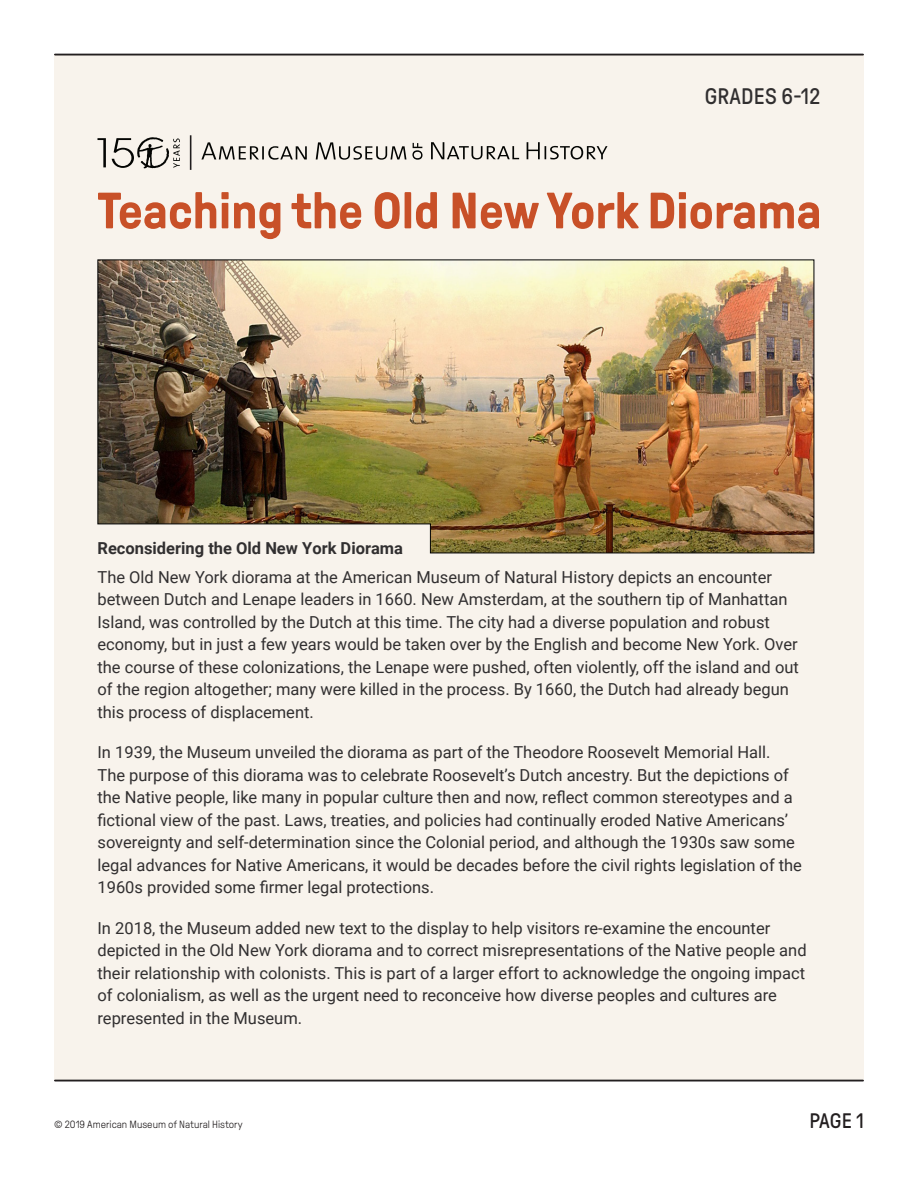
<style>
.page{position:relative;width:918px;height:1188px;background:#fff}
.page>*{position:absolute;margin:0;border:0;box-sizing:border-box;transform-origin:0 0}
.t1{font:700 51px "GT Pressura";letter-spacing:-.01em;color:#c85028}
.t2{font:22.5px "GT Pressura";letter-spacing:.01em;color:#312f30}
.t3{font:21px "GT Pressura";color:#231f20}
.lede_paragraph{font:16.5px/22.5px "Roboto";color:#312f30}
.Section_header{font:700 16.5px "Roboto";color:#312f30}
.t4{font:300 10.5px "GT Pressura";color:#231f20}
</style>
<div class="page">
<div style="left:54px;top:56px;width:810px;height:1024px;background:#f8f3ec"></div>
<img style="left:97px;top:259px;width:718px;height:295px">
<hr style="left:55px;top:1080px;width:808px;height:2px;background:#231f20">
<hr style="left:55px;top:54px;width:808px;height:2px;background:#231f20">
<hr style="left:190px;top:135px;width:1px;height:35px;background:#201d1e">
<svg style="left:97px;top:137px;width:83px;height:31px"></svg>
<svg style="left:201px;top:142px;width:407px;height:18px"></svg>
<p class="t2" style="left:705px;top:85px;width:117px">GRADES 6-12</p>
<p class="t1" style="left:97px;top:183px;width:726px">Teaching the Old New York Diorama</p>
<p class="Section_header" style="left:97px;top:537px;width:307px">Reconsidering the Old New York Diorama</p>
<p class="lede_paragraph" style="left:97px;top:565px;width:703px">The Old New York diorama at the American Museum of Natural History depicts an encounter between Dutch and Lenape leaders in 1660. New Amsterdam, at the southern tip of Manhattan Island, was controlled by the Dutch at this time. The city had a diverse population and robust economy, but in just a few years would be taken over by the English and become New York. Over the course of these colonizations, the Lenape were pushed, often violently, off the island and out of the region altogether; many were killed in the process. By 1660, the Dutch had already begun this process of displacement.</p>
<p class="lede_paragraph" style="left:97px;top:741px;width:706px">In 1939, the Museum unveiled the diorama as part of the Theodore Roosevelt Memorial Hall.<br>The purpose of this diorama was to celebrate Roosevelt’s Dutch ancestry. But the depictions of the Native people, like many in popular culture then and now, reflect common stereotypes and a fictional view of the past. Laws, treaties, and policies had continually eroded Native Americans’ sovereignty and self-determination since the Colonial period, and although the 1930s saw some legal advances for Native Americans, it would be decades before the civil rights legislation of the 1960s provided some firmer legal protections.</p>
<p class="lede_paragraph" style="left:97px;top:916px;width:711px">In 2018, the Museum added new text to the display to help visitors re-examine the encounter depicted in the Old New York diorama and to correct misrepresentations of the Native people and their relationship with colonists. This is part of a larger effort to acknowledge the ongoing impact of colonialism, as well as the urgent need to reconceive how diverse peoples and cultures are represented in the Museum.</p>
<p class="t4" style="left:54px;top:1119px;width:190px">© 2019 American Museum of Natural History</p>
<p class="t3" style="left:809px;top:1110px;width:56px">PAGE 1</p>
</div>
